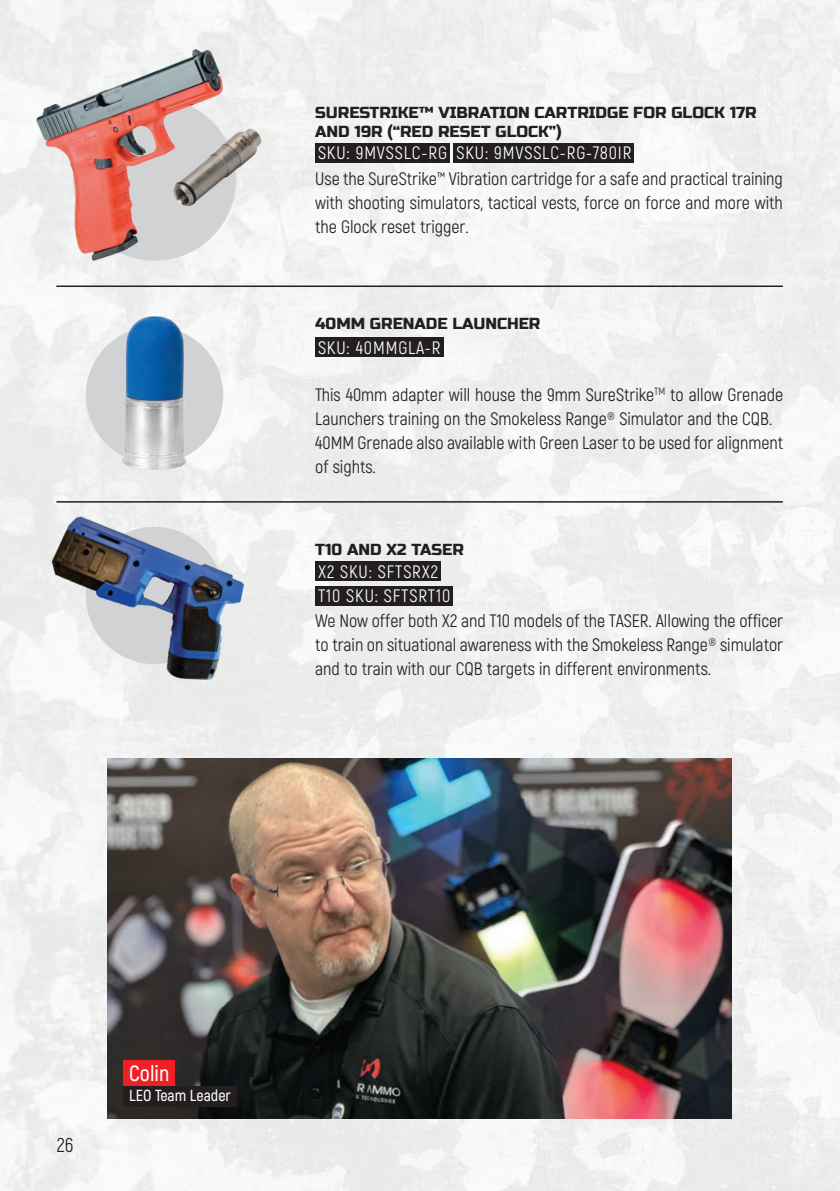
<style>
.page{position:relative;width:840px;height:1191px;background:#fff}
.page>*{position:absolute;margin:0;border:0;box-sizing:border-box;transform-origin:0 0}
.t1{font:600 22px "Akrobat";color:#fff}
.t2{font:20px "Akrobat";color:#231f20}
.t3{font:18px/24px "Akrobat";color:#231f20;text-align:justify}
.t4{font:18px/24.2px "Akrobat";letter-spacing:.05em;color:#fff}
.t5{font:16px/19.2px "Russo One";color:#231f20}
.t6{font:600 16px "Akrobat";color:#fff}
</style>
<div class="page">
<img style="left:0;top:0;width:839px;height:1191px">
<div style="left:86px;top:326px;width:137px;height:138px;background:#d1d2d4;border-radius:50%"></div>
<img style="left:7px;top:29px;width:282px;height:249px">
<img style="left:124px;top:85px;width:187px;height:159px">
<div style="left:315px;top:338px;width:128px;height:19px;background:#231f20"></div>
<div style="left:315px;top:143px;width:134px;height:19px;background:#231f20"></div>
<div style="left:453px;top:143px;width:181px;height:19px;background:#231f20"></div>
<img style="left:99px;top:302px;width:110px;height:179px">
<hr style="left:56px;top:285px;width:726px;height:2px;background:#231f20">
<hr style="left:56px;top:501px;width:726px;height:1px;background:#231f20">
<img style="left:15px;top:481px;width:250px;height:219px">
<img style="left:107px;top:758px;width:624px;height:360px">
<div style="left:123px;top:1086px;width:113px;height:20px;background:#231f20"></div>
<div style="left:123px;top:1060px;width:52px;height:26px;background:#ee2026"></div>
<div style="left:315px;top:562px;width:125px;height:19px;background:#231f20"></div>
<div style="left:315px;top:586px;width:138px;height:19px;background:#231f20"></div>
<p class="t5" style="left:315px;top:103px;width:442px">SURESTRIKE™ VIBRATION CARTRIDGE FOR GLOCK 17R<br>AND 19R (“RED RESET GLOCK”)</p>
<p class="t3" style="left:315px;top:167px;width:469px">Use the SureStrike™ Vibration cartridge for a safe and practical training with shooting simulators, tactical vests, force on force and more with the Glock reset trigger.</p>
<p class="t4" style="left:318px;top:141px;width:315px">SKU: 9MVSSLC-RG SKU: 9MVSSLC-RG-780IR</p>
<p class="t5" style="left:315px;top:315px;width:226px">40MM GRENADE LAUNCHER</p>
<p class="t4" style="left:318px;top:336px;width:124px">SKU: 40MMGLA-R</p>
<p class="t3" style="left:315px;top:383px;width:469px;text-align:left">This 40mm adapter will house the 9mm SureStrike<sup>TM</sup> to allow Grenade Launchers training on the Smokeless Range® Simulator and the CQB.<br>40MM Grenade also available with Green Laser to be used for alignment of sights.</p>
<p class="t5" style="left:315px;top:540px;width:150px">T10 AND X2 TASER</p>
<p class="t4" style="left:318px;top:559px;width:134px">X2 SKU: SFTSRX2<br>T10 SKU: SFTSRT10</p>
<p class="t3" style="left:315px;top:608px;width:469px">We Now offer both X2 and T10 models of the TASER. Allowing the officer to train on situational awareness with the Smokeless Range® simulator and to train with our CQB targets in different environments.</p>
<p class="t2" style="left:57px;top:1133px;width:18px">26</p>
<p class="t1" style="left:129px;top:1059px;width:41px">Colin</p>
<p class="t6" style="left:129px;top:1085px;width:103px">LEO Team Leader</p>
</div>
